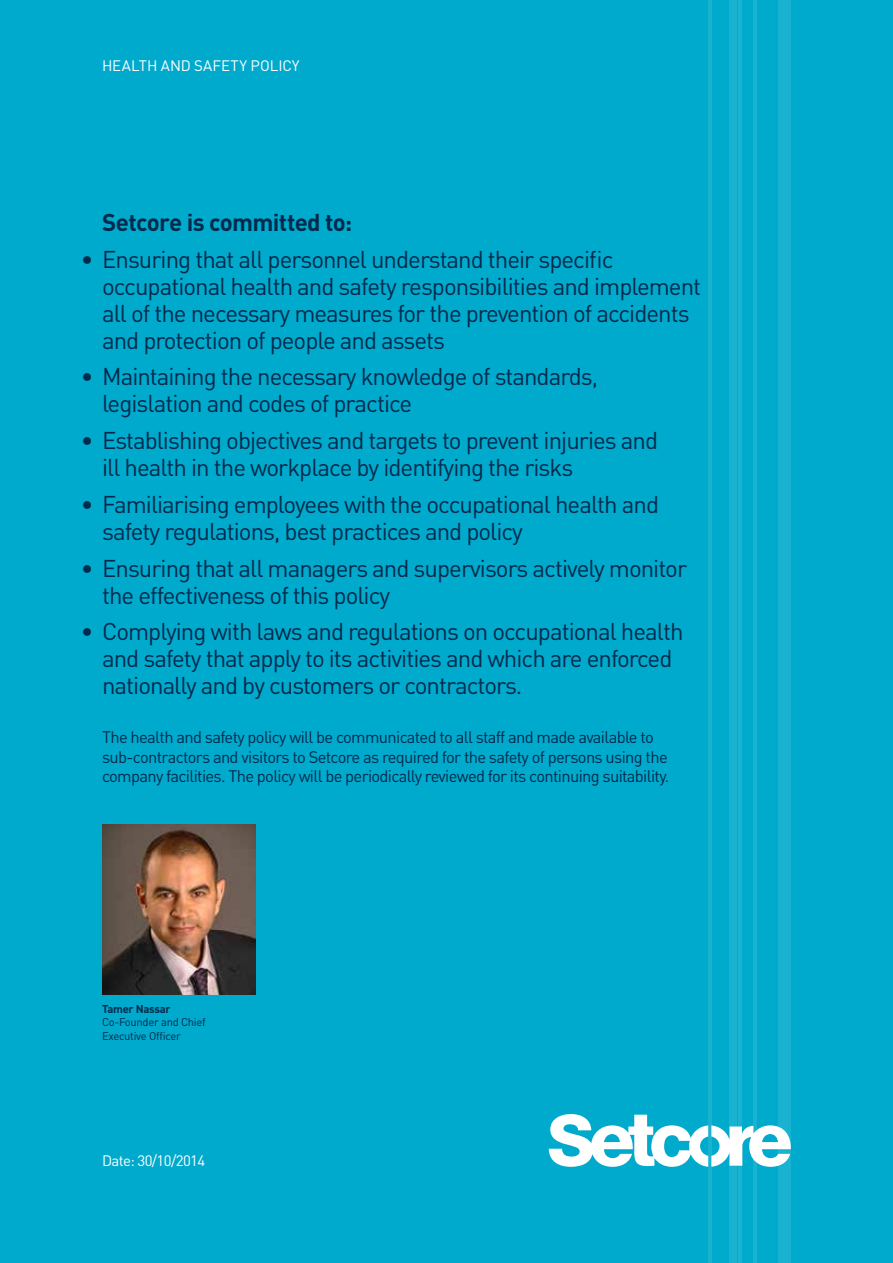
<style>
.page{position:relative;width:893px;height:1263px;background:#00aacd}
.page>*{position:absolute;margin:0;border:0;box-sizing:border-box;transform-origin:0 0}
.t1{font:24px/27px "DINOT";letter-spacing:-.04em;color:#002a4c}
.t2{font:700 24px "DINOT";letter-spacing:-.03em;color:#002a4c}
.t3{font:16.5px/19.5px "DINOT";letter-spacing:-.04em;color:#002a4c}
.t4{font:15px "DINOT";letter-spacing:-.01em;color:#fff}
.t5{font:15px "DINOT";letter-spacing:-.04em;color:#fff}
.t6{font:11.25px/13.5px "DIN";letter-spacing:-.025em;color:#002a4c}
.t7{font:700 11.25px "DIN";letter-spacing:-.025em;color:#002a4c}
</style>
<div class="page">
<hr style="left:708px;top:0;width:3px;height:1263px;background:#fff">
<hr style="left:739px;top:0;width:3px;height:1263px;background:#fff">
<hr style="left:753px;top:0;width:4px;height:1263px;background:#19b2d1">
<div style="left:729px;top:0;width:8px;height:1263px;background:#19b2d1"></div>
<div style="left:778px;top:0;width:13px;height:1263px;background:#19b2d1"></div>
<svg style="left:549px;top:1114px;width:242px;height:53px"></svg>
<img style="left:102px;top:825px;width:153px;height:170px">
<p class="t4" style="left:102px;top:55px;width:199px">HEALTH AND SAFETY POLICY</p>
<p class="t2" style="left:102px;top:206px;width:252px">Setcore is committed to:</p>
<p class="t1" style="left:102px;top:245px;width:601px;text-indent:-21px">• Ensuring that all personnel understand their specific occupational health and safety responsibilities and implement all of the necessary measures for the prevention of accidents and protection of people and assets</p>
<p class="t1" style="left:102px;top:362px;width:498px;text-indent:-21px">• Maintaining the necessary knowledge of standards, legislation and codes of practice</p>
<p class="t1" style="left:102px;top:426px;width:558px;text-indent:-21px">• Establishing objectives and targets to prevent injuries and ill health in the workplace by identifying the risks</p>
<p class="t1" style="left:102px;top:490px;width:558px;text-indent:-21px">• Familiarising employees with the occupational health and safety regulations, best practices and policy</p>
<p class="t1" style="left:102px;top:554px;width:586px;text-indent:-21px">• Ensuring that all managers and supervisors actively monitor the effectiveness of this policy</p>
<p class="t1" style="left:102px;top:617px;width:583px;text-indent:-21px">• Complying with laws and regulations on occupational health and safety that apply to its activities and which are enforced nationally and by customers or contractors.</p>
<p class="t3" style="left:102px;top:727px;width:569px">The health and safety policy will be communicated to all staff and made available to sub-contractors and visitors to Setcore as required for the safety of persons using the company facilities. The policy will be periodically reviewed for its continuing suitability.</p>
<p class="t7" style="left:102px;top:1001px;width:70px">Tamer Nassar</p>
<p class="t6" style="left:102px;top:1015px;width:105px">Co-Founder and Chief<br>Executive Officer</p>
<p class="t5" style="left:102px;top:1151px;width:105px">Date: 30/10/2014</p>
</div>
